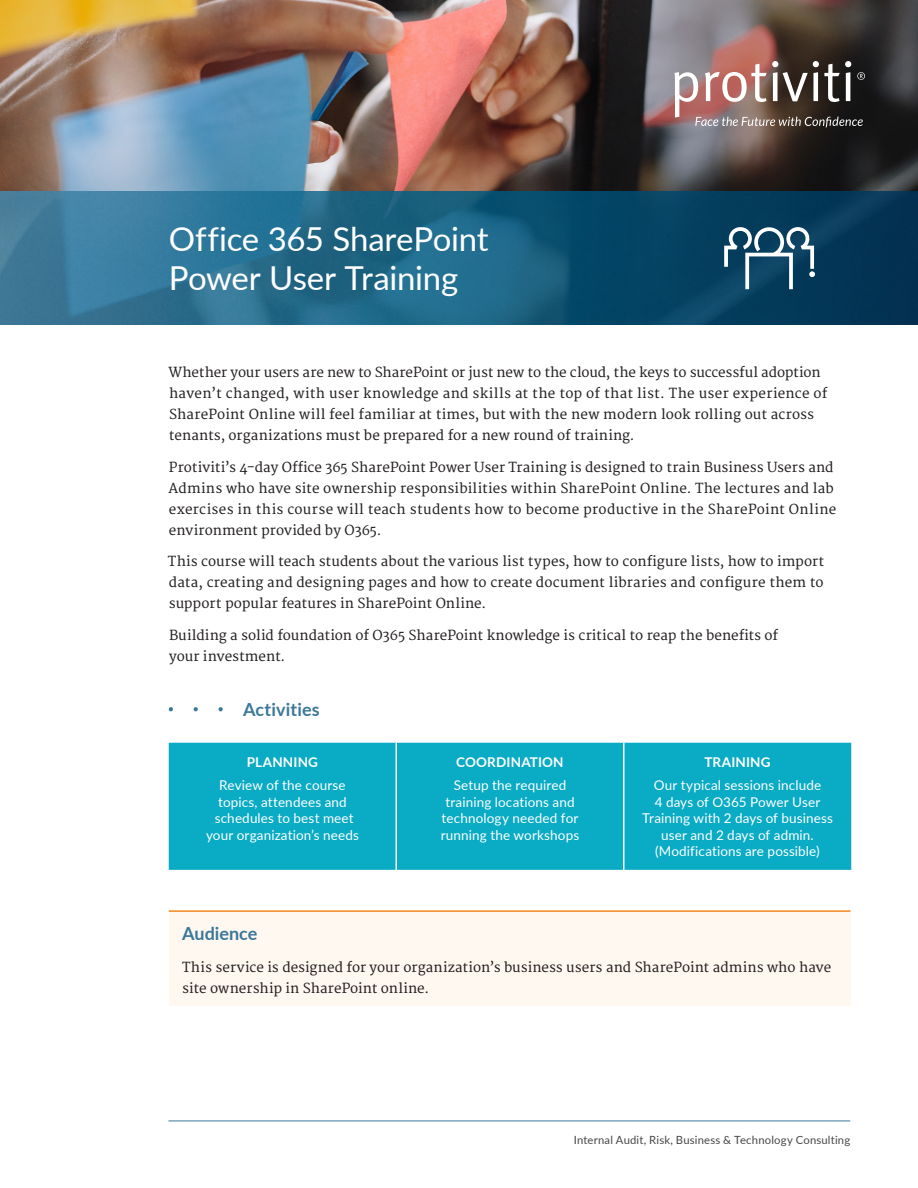
<style>
.page{position:relative;width:918px;height:1188px;background:#fff}
.page>*{position:absolute;margin:0;border:0;box-sizing:border-box;transform-origin:0 0}
.t1{font:33px/39px "Lato";letter-spacing:-.01em;color:#fff}
._3-Dot_-_11_12_-_Pro{font:700 18px "Lato";letter-spacing:.01em;color:#3b7898}
.Sidebar-Heading-10_1{font:700 18px "Lato";letter-spacing:-.005em;color:#3b7898}
.Body__Main_-__8_14{font:13.5px/21px "Merriweather";letter-spacing:.01em;color:#231f20}
.Table_Body_2_-_8_10{font:13.5px/16.5px "Lato";letter-spacing:.01em;color:#fff;text-align:center}
.Table_Body_2_-_8_10-2{font:700 13.5px "Lato";letter-spacing:.01em;color:#fff}
.t2{font:11.25px "Lato";letter-spacing:.015em;color:#454647}
</style>
<div class="page">
<hr style="left:168px;top:1121px;width:682px;height:1px;background:#3b7898">
<svg style="left:169px;top:707px;width:4px;height:4px"></svg>
<svg style="left:194px;top:707px;width:4px;height:4px"></svg>
<svg style="left:219px;top:707px;width:4px;height:4px"></svg>
<div style="left:169px;top:912px;width:681px;height:94px;background:#fef8f0"></div>
<hr style="left:169px;top:910px;width:681px;height:2px;background:#f5871f">
<div style="left:169px;top:743px;width:682px;height:127px;background:#0aabc4"></div>
<hr style="left:396px;top:743px;width:1px;height:127px;background:#fff">
<hr style="left:623px;top:743px;width:1px;height:127px;background:#fff">
<img style="left:0;top:0;width:918px;height:191px">
<img style="left:0;top:191px;width:918px;height:133px">
<svg style="left:674px;top:61px;width:191px;height:66px;background:#846d69"></svg>
<svg style="left:724px;top:226px;width:91px;height:63px"></svg>
<h1 class="t1" style="left:169px;top:219px;width:321px">Office 365 SharePoint<br>Power User Training</h1>
<p class="Body__Main_-__8_14" style="left:168px;top:363px;width:661px">Whether your users are new to SharePoint or just new to the cloud, the keys to successful adoption haven’t changed, with user knowledge and skills at the top of that list. The user experience of SharePoint Online will feel familiar at times, but with the new modern look rolling out across tenants, organizations must be prepared for a new round of training.</p>
<p class="Body__Main_-__8_14" style="left:168px;top:457px;width:669px">Protiviti’s 4-day Office 365 SharePoint Power User Training is designed to train Business Users and Admins who have site ownership responsibilities within SharePoint Online. The lectures and lab exercises in this course will teach students how to become productive in the SharePoint Online environment provided by O365.</p>
<p class="Body__Main_-__8_14" style="left:168px;top:552px;width:658px;text-align:justify">This course will teach students about the various list types, how to configure lists, how to import data, creating and designing pages and how to create document libraries and configure them to support popular features in SharePoint Online.</p>
<p class="Body__Main_-__8_14" style="left:169px;top:625px;width:611px">Building a solid foundation of O365 SharePoint knowledge is critical to reap the benefits of your investment.</p>
<p class="_3-Dot_-_11_12_-_Pro" style="left:243px;top:696px;width:78px">Activities</p>
<p class="Table_Body_2_-_8_10-2" style="left:247px;top:752px;width:73px">PLANNING</p>
<p class="Table_Body_2_-_8_10" style="left:206px;top:777px;width:154px">Review of the course topics, attendees and schedules to best meet your organization’s needs</p>
<p class="Table_Body_2_-_8_10-2" style="left:456px;top:752px;width:109px">COORDINATION</p>
<p class="Table_Body_2_-_8_10" style="left:441px;top:777px;width:140px">Setup the required training locations and technology needed for running the workshops</p>
<p class="Table_Body_2_-_8_10-2" style="left:704px;top:752px;width:68px">TRAINING</p>
<p class="Table_Body_2_-_8_10" style="left:642px;top:777px;width:192px">Our typical sessions include<br>4 days of O365 Power User<br>Training with 2 days of business user and 2 days of admin. (Modifications are possible)</p>
<p class="Sidebar-Heading-10_1" style="left:182px;top:920px;width:77px">Audience</p>
<p class="Body__Main_-__8_14" style="left:182px;top:957px;width:651px">This service is designed for your organization’s business users and SharePoint admins who have site ownership in SharePoint online.</p>
<p class="t2" style="left:574px;top:1132px;width:278px">Internal Audit, Risk, Business &amp; Technology Consulting</p>
</div>
